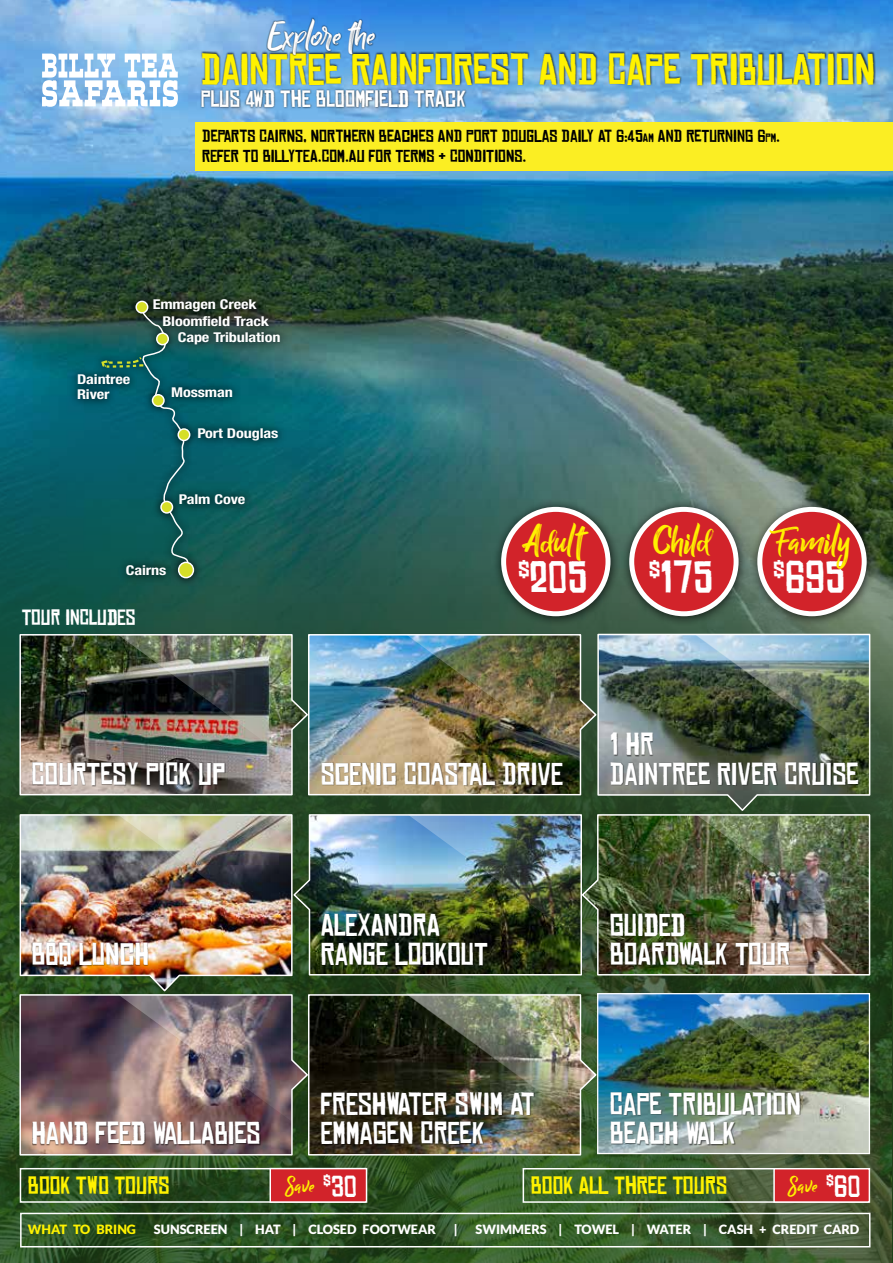
<style>
.page{position:relative;width:893px;height:1263px;background:#fff}
.page>*{position:absolute;margin:0;border:0;box-sizing:border-box;transform-origin:0 0}
.t1{font:43.2px "Chinese Rocks Rg";color:#fff}
.t2{font:42px "Chinese Rocks Rg";color:#fff200}
.t3{font:39.9px "Billy Ohio";color:#fff200}
.t4{font:37.35px "Billy Ohio";color:#fff}
.t5{font:30px/29.1px "Chinese Rocks Rg";color:#fff}
.t6{font:23.7px "Chinese Rocks Rg";color:#fff200}
.t7{font:23.7px "Billy Ohio";color:#fff200}
.t8{font:22.5px "Chinese Rocks Rg";color:#fff}
.t9{font:21px "Chinese Rocks Rg";color:#fff}
.t10{font:16.95px "Chinese Rocks Rg";color:#fff}
.t11{font:16.5px/19.8px "Chinese Rocks Rg";color:#000;scale:1.05 1}
.t12{font:700 condensed 13.5px/14.9px "Helvetica Neue";letter-spacing:-.01em;color:#fff;scale:1.2 1}
.t13{font:900 12.75px "Lato";color:#fff}
.t14{font:900 12.75px "Lato";color:#fff200}
.s1{font-size:11.55px}
.s2{font-style:inherit}
.s3{font-family:"Chinese Rocks Rg";font-size:28.95px;color:#fff}
</style>
<div class="page">
<img style="left:0;top:213px;width:893px;height:684px">
<svg style="left:0;top:0;width:893px;height:213px;background:#4d95cb"></svg>
<img style="left:0;top:676px;width:891px;height:587px">
<svg style="left:42px;top:54px;width:136px;height:53px"></svg>
<img style="left:19px;top:633px;width:288px;height:163px">
<svg style="left:19px;top:993px;width:288px;height:163px;background:#6a5559"></svg>
<img style="left:118px;top:634px;width:189px;height:128px">
<img style="left:118px;top:994px;width:189px;height:127px">
<img style="left:307px;top:633px;width:290px;height:163px">
<img style="left:307px;top:993px;width:291px;height:163px">
<img style="left:406px;top:634px;width:190px;height:128px">
<img style="left:597px;top:633px;width:274px;height:179px">
<img style="left:583px;top:813px;width:288px;height:163px">
<img style="left:293px;top:813px;width:290px;height:163px">
<img style="left:696px;top:814px;width:174px;height:128px">
<img style="left:408px;top:814px;width:174px;height:128px">
<div style="left:32px;top:762px;width:194px;height:24px;background:#000;opacity:.5"></div>
<div style="left:610px;top:913px;width:181px;height:54px;background:#000;opacity:.5"></div>
<div style="left:32px;top:1121px;width:229px;height:24px;background:#000;opacity:.5"></div>
<img style="left:599px;top:995px;width:269px;height:157px">
<div style="left:597px;top:993px;width:273px;height:161px;border:1px solid #fff"></div>
<div style="left:322px;top:762px;width:242px;height:24px;background:#000;opacity:.5"></div>
<div style="left:321px;top:913px;width:168px;height:54px;background:#000;opacity:.5"></div>
<img style="left:695px;top:993px;width:175px;height:129px">
<div style="left:610px;top:1092px;width:191px;height:54px;background:#000;opacity:.5"></div>
<img style="left:19px;top:813px;width:274px;height:180px">
<img style="left:118px;top:814px;width:174px;height:128px">
<img style="left:695px;top:635px;width:175px;height:127px">
<div style="left:610px;top:733px;width:250px;height:53px;background:#000;opacity:.5"></div>
<div style="left:32px;top:941px;width:117px;height:26px;background:#000;opacity:.5"></div>
<img style="left:406px;top:993px;width:190px;height:128px">
<div style="left:321px;top:1092px;width:215px;height:53px;background:#000;opacity:.5"></div>
<svg style="left:69px;top:290px;width:220px;height:297px;background:#115656"></svg>
<div style="left:177px;top:428px;width:13px;height:13px;border:1px solid #fff;border-radius:50%"></div>
<div style="left:179px;top:562px;width:14px;height:16px;background:#d6df28;border-radius:50%"></div>
<div style="left:178px;top:562px;width:16px;height:16px;border:1px solid #fff;border-radius:50%"></div>
<svg style="left:100px;top:300px;width:89px;height:264px;background:#155d5e"></svg>
<div style="left:493px;top:499px;width:127px;height:127px;background:#000;opacity:.75"></div>
<div style="left:504px;top:509px;width:104px;height:105px;background:#d2232a;border-radius:50%"></div>
<div style="left:501px;top:507px;width:109px;height:109px;border:5px solid #fff;border-radius:50%"></div>
<div style="left:621px;top:499px;width:128px;height:127px;background:#000;opacity:.75"></div>
<div style="left:632px;top:509px;width:104px;height:105px;background:#d2232a;border-radius:50%"></div>
<div style="left:629px;top:507px;width:110px;height:109px;border:5px solid #fff;border-radius:50%"></div>
<div style="left:749px;top:499px;width:128px;height:127px;background:#000;opacity:.75"></div>
<div style="left:760px;top:509px;width:104px;height:105px;background:#d2232a;border-radius:50%"></div>
<div style="left:757px;top:507px;width:110px;height:109px;border:5px solid #fff;border-radius:50%"></div>
<div style="left:196px;top:122px;width:697px;height:49px;background:#fbee23"></div>
<div style="left:200px;top:51px;width:676px;height:58px;background:#000;opacity:.75"></div>
<div style="left:266px;top:18px;width:111px;height:38px;background:#000;opacity:.75"></div>
<div style="left:20px;top:1168px;width:346px;height:35px;border:2px solid #fff"></div>
<svg style="left:269px;top:1167px;width:99px;height:36px;background:#d13d41"></svg>
<div style="left:523px;top:1168px;width:346px;height:35px;border:2px solid #fff"></div>
<div style="left:773px;top:1168px;width:97px;height:35px;background:#d2232a;border:2px solid #fff"></div>
<div style="left:20px;top:1213px;width:850px;height:34px;border:2px solid #fff"></div>
<p class="t4" style="left:268px;top:13px;width:109px">Explore the</p>
<h2 class="t2" style="left:201px;top:47px;width:676px">DAINTREE RAINFOREST AND CAPE TRIBULATION</h2>
<p class="t8" style="left:201px;top:87px;width:267px">PLUS 4WD THE BLOOMFIELD TRACK</p>
<p class="t11" style="left:202px;top:126px;width:552px">DEPARTS CAIRNS, NORTHERN BEACHES AND PORT DOUGLAS DAILY AT 6:45<span class="s1">AM</span> AND RETURNING 6<span class="s1">PM</span><span class="s2">.<br>REFER TO BILLYTEA.COM.AU FOR TERMS + CONDITIONS.</span></p>
<p class="t12" style="left:153px;top:296px;width:88px">Emmagen Creek</p>
<p class="t12" style="left:162px;top:313px;width:90px">Bloomfield Track</p>
<p class="t12" style="left:77px;top:372px;width:46px">Daintree<br>River</p>
<p class="t12" style="left:178px;top:329px;width:87px">Cape Tribulation</p>
<p class="t12" style="left:171px;top:385px;width:53px">Mossman</p>
<p class="t12" style="left:197px;top:426px;width:69px">Port Douglas</p>
<p class="t12" style="left:179px;top:492px;width:57px">Palm Cove</p>
<p class="t12" style="left:126px;top:562px;width:35px">Cairns</p>
<p class="t9" style="left:22px;top:606px;width:115px">TOUR INCLUDES</p>
<h3 class="t3" style="left:524px;top:517px;width:60px;rotate:-2deg">Adult</h3>
<h1 class="t1" style="left:518px;top:554px;width:71px"><sup>$</sup>205</h1>
<h3 class="t3" style="left:653px;top:517px;width:58px;rotate:-2deg">Child</h3>
<h1 class="t1" style="left:649px;top:554px;width:66px"><sup>$</sup>175</h1>
<h3 class="t3" style="left:769px;top:518px;width:81px;rotate:-2deg">Family</h3>
<h1 class="t1" style="left:773px;top:554px;width:73px"><sup>$</sup>695</h1>
<p class="t5" style="left:31px;top:760px;width:195px">COURTESY PICK UP</p>
<p class="t5" style="left:321px;top:760px;width:244px">SCENIC COASTAL DRIVE</p>
<p class="t5" style="left:610px;top:731px;width:250px">1 HR<br>DAINTREE RIVER CRUISE</p>
<p class="t5" style="left:31px;top:940px;width:119px">BBQ LUNCH</p>
<p class="t5" style="left:31px;top:1119px;width:231px">HAND FEED WALLABIES</p>
<p class="t5" style="left:321px;top:911px;width:169px">ALEXANDRA<br>RANGE LOOKOUT</p>
<p class="t5" style="left:321px;top:1090px;width:215px">FRESHWATER SWIM AT<br>EMMAGEN CREEK</p>
<p class="t5" style="left:610px;top:911px;width:182px">GUIDED<br>BOARDWALK TOUR</p>
<p class="t5" style="left:610px;top:1090px;width:193px">CAPE TRIBULATION<br>BEACH WALK</p>
<p class="t6" style="left:28px;top:1172px;width:143px">BOOK TWO TOURS</p>
<p class="t10" style="left:323px;top:1172px;width:9px">$</p>
<p class="t7" style="left:285px;top:1171px;width:73px">Save <span class="s3">30</span></p>
<p class="t6" style="left:531px;top:1172px;width:198px">BOOK ALL THREE TOURS</p>
<p class="t10" style="left:826px;top:1172px;width:9px">$</p>
<p class="t7" style="left:788px;top:1171px;width:74px">Save <span class="s3">60</span></p>
<p class="t14" style="left:28px;top:1221px;width:110px">WHAT TO BRING</p>
<p class="t13" style="left:154px;top:1221px;width:284px">SUNSCREEN | HAT | CLOSED FOOTWEAR</p>
<p class="t13" style="left:454px;top:1221px;width:5px">|</p>
<p class="t13" style="left:476px;top:1221px;width:385px">SWIMMERS | TOWEL | WATER | CASH + CREDIT CARD</p>
</div>
